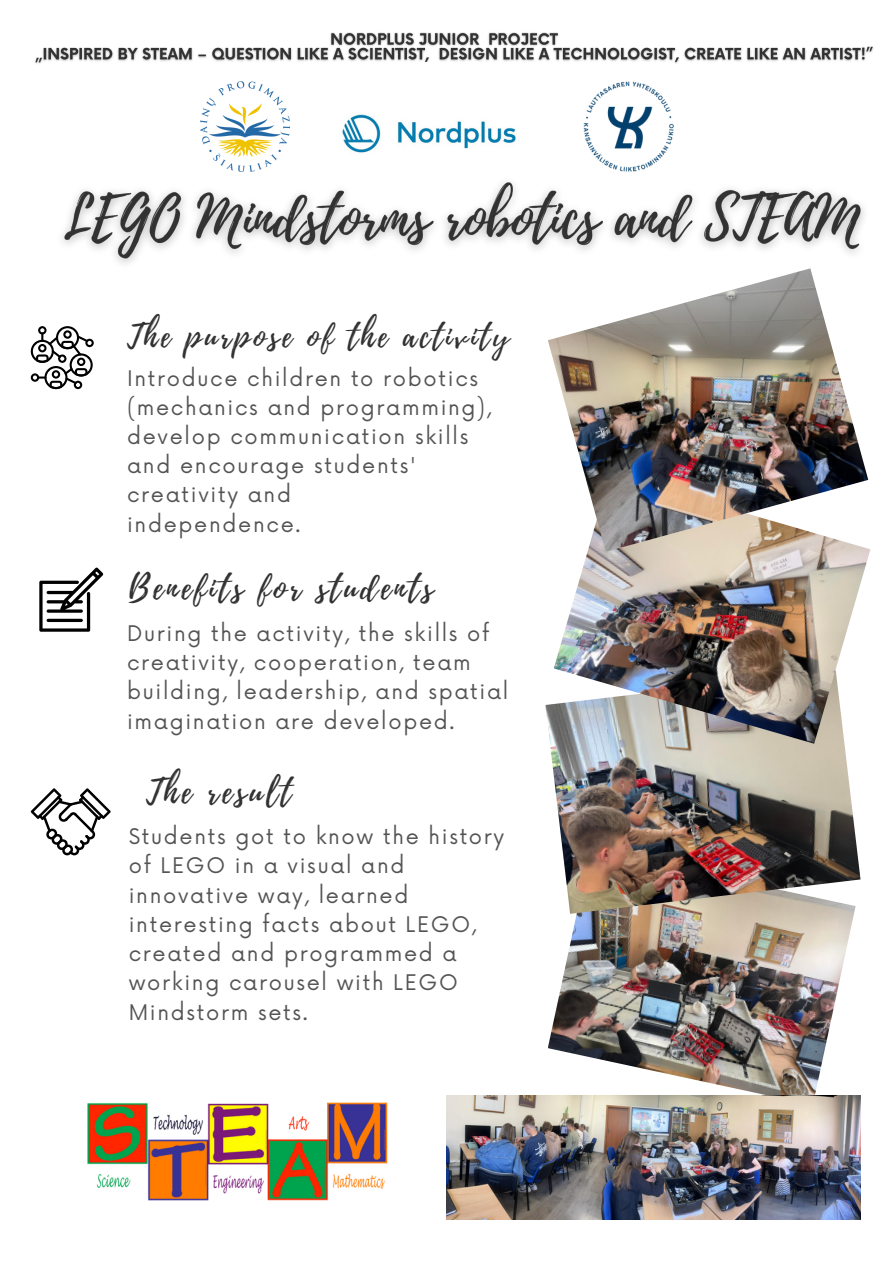
<style>
.page{position:relative;width:893px;height:1264px;background:#fff}
.page>*{position:absolute;margin:0;border:0;box-sizing:border-box;transform-origin:0 0}
.t1{font:33px "Playlist Script";letter-spacing:.1em;color:#323232}
.t2{font:31.5px "Playlist Script";letter-spacing:.1em;color:#323232}
.t3{font:21px/29.2px "Now";letter-spacing:.08em;color:#545454}
</style>
<div class="page">
<img style="left:35px;top:32px;width:838px;height:32px">
<img style="left:200px;top:81px;width:89px;height:87px">
<img style="left:583px;top:81px;width:91px;height:87px">
<img style="left:318px;top:63px;width:230px;height:90px">
<svg style="left:31px;top:326px;width:63px;height:63px"></svg>
<svg style="left:31px;top:788px;width:80px;height:67px"></svg>
<svg style="left:39px;top:567px;width:64px;height:64px"></svg>
<svg style="left:47px;top:618px;width:36px;height:4px"></svg>
<img style="left:87px;top:1102px;width:301px;height:98px">
<img style="left:548px;top:913px;width:306px;height:182px">
<img style="left:446px;top:1095px;width:414px;height:124px">
<img style="left:545px;top:704px;width:315px;height:209px">
<img style="left:553px;top:479px;width:317px;height:264px">
<img style="left:548px;top:275px;width:320px;height:276px">
<img style="left:62px;top:168px;width:802px;height:107px">
<p class="t2" style="left:127px;top:314px;width:383px">The purpose of the activity</p>
<p class="t3" style="left:127px;top:364px;width:365px">Introduce children to robotics (mechanics and programming), develop communication skills and encourage students' creativity and</p>
<p class="t3" style="left:127px;top:510px;width:175px">independence.</p>
<p class="t1" style="left:129px;top:564px;width:306px">Benefits for students</p>
<p class="t3" style="left:127px;top:619px;width:383px">During the activity, the skills of creativity, cooperation, team building, leadership, and spatial imagination are developed.</p>
<p class="t1" style="left:146px;top:767px;width:146px">The result</p>
<p class="t3" style="left:129px;top:823px;width:377px">Students got to know the history of LEGO in a visual and innovative way, learned interesting facts about LEGO, created and programmed a working carousel with LEGO<br>Mindstorm sets.</p>
</div>
